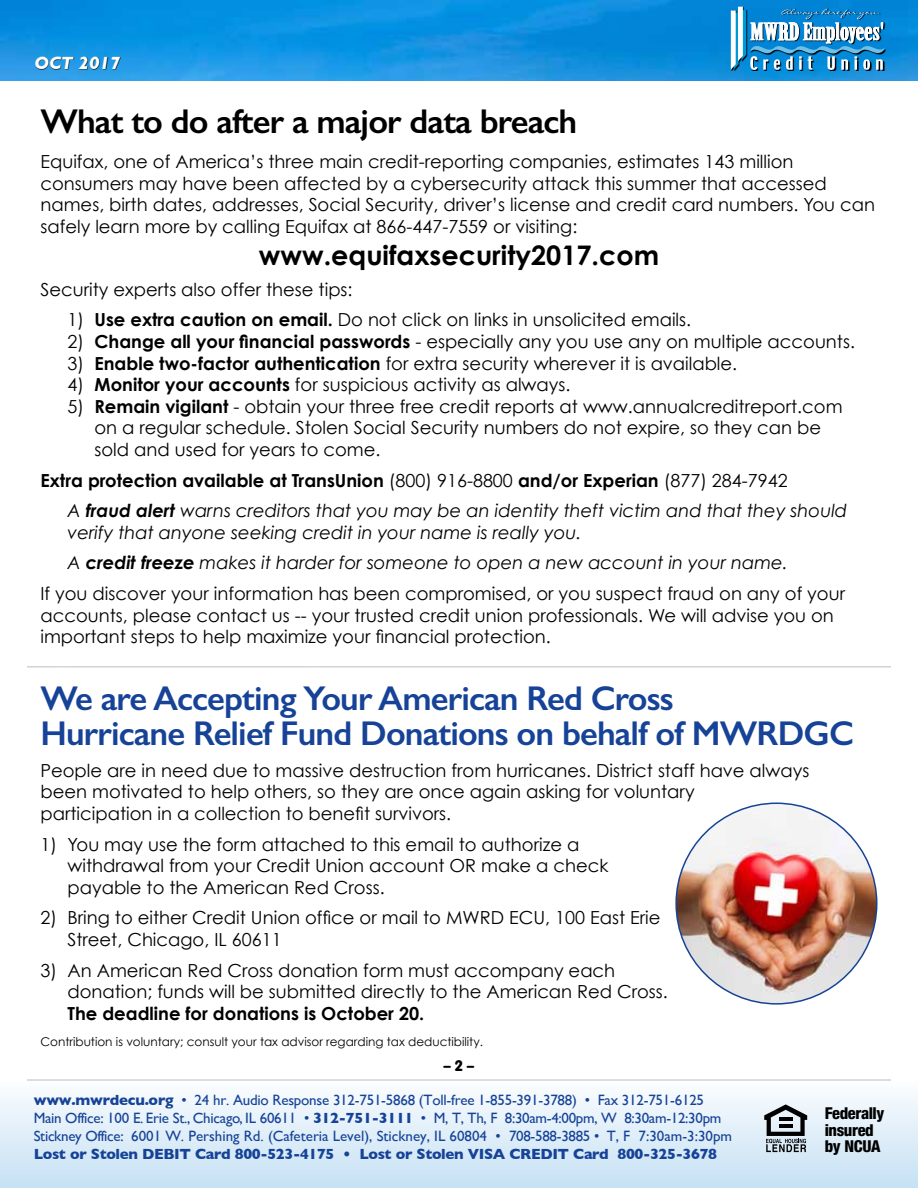
<style>
.page{position:relative;width:918px;height:1188px;background:#fff}
.page>*{position:absolute;margin:0;border:0;box-sizing:border-box;transform-origin:0 0}
.t1{font:600 34.5px/34.5px "Gill Sans";letter-spacing:-.025em;color:#164397}
.t2{font:600 34.5px "Gill Sans";letter-spacing:-.025em;color:#000}
.t3{font:700 27px "Century Gothic";color:#000}
.t4{font:18px/21.6px "Century Gothic";color:#000}
.t5{font:italic 18px/30.6px "Century Gothic";color:#000}
.t6{font:700 18px "Century Gothic";color:#000}
.t7{font:italic 700 18px "Gill Sans";color:#fff}
.t8{font:800 condensed 16.35px/16.4px "Helvetica Neue";letter-spacing:-.025em;color:#000}
.t9{font:15px/18px "Gill Sans";letter-spacing:-.015em;color:#164397}
.t10{font:700 15px "Gill Sans";letter-spacing:-.025em;color:#164397}
.t11{font:900 15px "VAG Rounded";color:#000}
.t12{font:12px "Century Gothic";color:#000}
.s1{font-weight:700}
.s2{font-weight:700;font-style:normal}
.s3{font-style:normal}
</style>
<div class="page">
<div style="left:0;top:1080px;width:918px;height:108px;background:linear-gradient(to bottom,#fcfdfe,#c6e1f4)"></div>
<svg style="left:764px;top:1104px;width:43px;height:48px;background:#8e969c"></svg>
<hr style="left:779px;top:1124px;width:14px;height:4px;background:#000">
<hr style="left:779px;top:1117px;width:14px;height:4px;background:#000">
<div style="left:15px;top:1067px;width:888px;height:26px;background:#fff"></div>
<hr style="left:27px;top:1079px;width:864px;height:2px;background:#d1d3d4">
<img style="left:1px;top:0;width:917px;height:81px">
<svg style="left:732px;top:7px;width:154px;height:64px"></svg>
<svg style="left:731px;top:7px;width:154px;height:63px"></svg>
<svg style="left:36px;top:57px;width:85px;height:12px"></svg>
<hr style="left:27px;top:666px;width:864px;height:2px;background:#d1d3d4">
<div style="left:16px;top:662px;width:861px;height:108px;background:#fff"></div>
<img style="left:676px;top:803px;width:201px;height:201px;border-radius:100px">
<p class="t7" style="left:34px;top:52px;width:88px">OCt 2017</p>
<h1 class="t2" style="left:40px;top:101px;width:538px">What to do after a major data breach</h1>
<p class="t4" style="left:40px;top:150px;width:836px">Equifax, one of America’s three main credit-reporting companies, estimates 143 million consumers may have been affected by a cybersecurity attack this summer that accessed names, birth dates, addresses, Social Security, driver’s license and credit card numbers. You can safely learn more by calling Equifax at 866-447-7559 or visiting:</p>
<h2 class="t3" style="left:259px;top:238px;width:402px">www.equifaxsecurity2017.com</h2>
<p class="t4" style="left:40px;top:278px;width:314px">Security experts also offer these tips:</p>
<p class="t4" style="left:68px;top:309px;width:625px">1) <span class="s1">Use extra caution on email.</span> Do not click on links in unsolicited emails.</p>
<p class="t4" style="left:68px;top:330px;width:789px">2) <span class="s1">Change all your financial passwords</span> - especially any you use any on multiple accounts.</p>
<p class="t4" style="left:68px;top:352px;width:671px">3) <span class="s1">Enable two-factor authentication</span> for extra security wherever it is available.</p>
<p class="t4" style="left:68px;top:374px;width:505px">4) <span class="s1">Monitor your accounts</span> for suspicious activity as always.</p>
<p class="t4" style="left:95px;top:395px;width:750px;text-indent:-27px">5) <span class="s1">Remain vigilant</span> - obtain your three free credit reports at www.annualcreditreport.com on a regular schedule. Stolen Social Security numbers do not expire, so they can be sold and used for years to come.</p>
<p class="t5" style="left:68px;top:464px;width:781px;text-indent:-27px"><span class="s2">Extra protection available at TransUnion</span> <span class="s3">(800) 916-8800</span> <span class="s2">and/or Experian</span> <span class="s3">(877) 284-7942<br></span>A <span class="s1">fraud alert</span> warns creditors that you may be an identity theft victim and that they should</p>
<p class="t5" style="left:68px;top:517px;width:515px">verify that anyone seeking credit in your name is really you.</p>
<p class="t5" style="left:68px;top:547px;width:722px">A <span class="s1">credit freeze</span> makes it harder for someone to open a new account in your name.</p>
<p class="t4" style="left:41px;top:582px;width:806px">If you discover your information has been compromised, or you suspect fraud on any of your</p>
<p class="t4" style="left:41px;top:604px;width:795px">accounts, please contact us -- your trusted credit union professionals. We will advise you on important steps to help maximize your financial protection.</p>
<h1 class="t1" style="left:40px;top:681px;width:815px">We are Accepting Your American Red Cross<br>Hurricane Relief Fund Donations on behalf of MWRDGC</h1>
<p class="t4" style="left:40px;top:759px;width:770px">People are in need due to massive destruction from hurricanes. District staff have always been motivated to help others, so they are once again asking for voluntary participation in a collection to benefit survivors.</p>
<p class="t4" style="left:68px;top:833px;width:542px;text-indent:-27px">1) You may use the form attached to this email to authorize a withdrawal from your Credit Union account OR make a check payable to the American Red Cross.</p>
<p class="t4" style="left:68px;top:907px;width:595px;text-indent:-27px">2) Bring to either Credit Union office or mail to MWRD ECU, 100 East Erie<br>Street, Chicago, IL 60611</p>
<p class="t4" style="left:68px;top:959px;width:602px;text-indent:-27px">3) An American Red Cross donation form must accompany each donation; funds will be submitted directly to the American Red Cross.</p>
<p class="t6" style="left:68px;top:1002px;width:358px">The deadline for donations is October 20.</p>
<p class="t12" style="left:40px;top:1034px;width:444px">Contribution is voluntary; consult your tax advisor regarding tax deductibility.</p>
<p class="t11" style="left:444px;top:1057px;width:32px">– 2 –</p>
<p class="t9" style="left:34px;top:1091px;width:700px"><span class="s1">www.mwrdecu.org</span> • 24 hr. Audio Response 312-751-5868 (Toll-free 1-855-391-3788) • Fax 312-751-6125<br>Main Office: 100 E. Erie St., Chicago, IL 60611 • <span class="s1">312-751-3111</span> • M, T, Th, F 8:30am-4:00pm, W 8:30am-12:30pm<br>Stickney Office: 6001 W. Pershing Rd. (Cafeteria Level), Stickney, IL 60804 • 708-588-3885 • T, F 7:30am-3:30pm</p>
<p class="t10" style="left:34px;top:1142px;width:685px">Lost or Stolen Debit Card 800-523-4175 • Lost or Stolen Visa Cred it Card 800-325-3678</p>
<p class="t8" style="left:825px;top:1105px;width:61px">Federally insured by NCUA</p>
</div>
